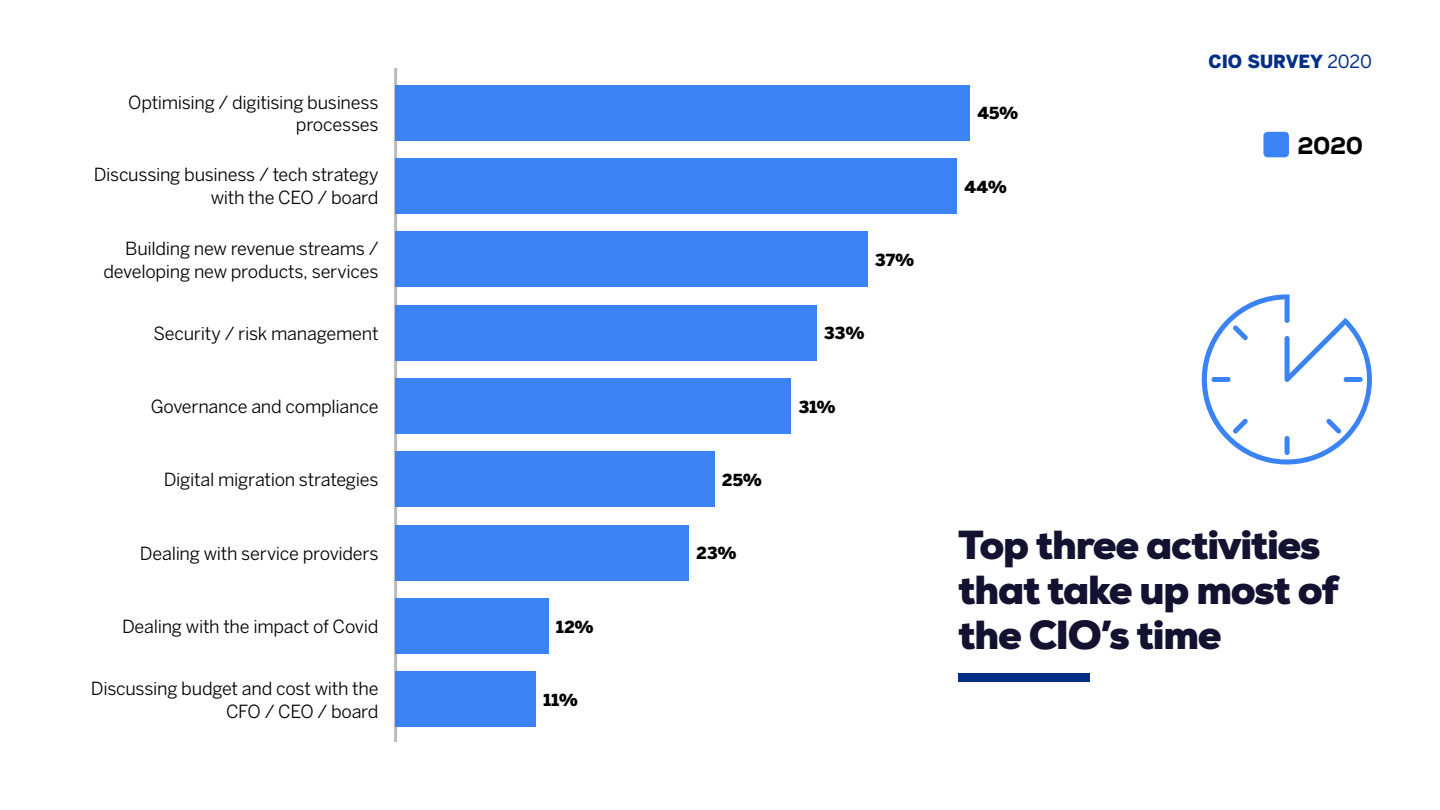
<style>
.page{position:relative;width:1440px;height:810px;background:#fff}
.page>*{position:absolute;margin:0;border:0;box-sizing:border-box;transform-origin:0 0}
.t1{font:900 40.5px/45px "Nexa";letter-spacing:-.035em;color:#131230}
.t2{font:800 24px "Nexa";color:#000}
.t3{font:18px/22.5px "Benton Sans";letter-spacing:-.015em;color:#000;text-align:right}
.t4{font:900 18px "Benton Sans";letter-spacing:-.005em;color:#002e87}
.t5{font:900 16.5px "Benton Sans";letter-spacing:.015em;color:#000}
.s1{font-weight:400}
</style>
<div class="page">
<div style="left:958px;top:673px;width:132px;height:8px;background:#002e87"></div>
<hr style="left:394px;top:68px;width:3px;height:674px;background:#bbb">
<div style="left:395px;top:85px;width:574px;height:55px;background:#3b83f4"></div>
<div style="left:395px;top:158px;width:562px;height:56px;background:#3b83f4"></div>
<div style="left:395px;top:232px;width:472px;height:55px;background:#3b83f4"></div>
<div style="left:395px;top:305px;width:421px;height:55px;background:#3b83f4"></div>
<div style="left:395px;top:378px;width:396px;height:56px;background:#3b83f4"></div>
<div style="left:395px;top:452px;width:319px;height:55px;background:#3b83f4"></div>
<div style="left:395px;top:525px;width:294px;height:55px;background:#3b83f4"></div>
<div style="left:395px;top:598px;width:154px;height:56px;background:#3b83f4"></div>
<div style="left:395px;top:672px;width:141px;height:55px;background:#3b83f4"></div>
<svg style="left:1201px;top:294px;width:171px;height:171px"></svg>
<div style="left:1263px;top:132px;width:25px;height:25px;background:#3b83f4;border-radius:4px"></div>
<p class="t3" style="left:128px;top:91px;width:252px">Optimising / digitising business processes</p>
<p class="t5" style="left:977px;top:103px;width:43px">45%</p>
<p class="t3" style="left:94px;top:163px;width:286px">Discussing business / tech strategy with the CEO / board</p>
<p class="t5" style="left:964px;top:177px;width:44px">44%</p>
<p class="t3" style="left:103px;top:237px;width:276px">Building new revenue streams / developing new products, services</p>
<p class="t5" style="left:875px;top:250px;width:41px">37%</p>
<p class="t3" style="left:153px;top:322px;width:227px">Security / risk management</p>
<p class="t5" style="left:824px;top:323px;width:42px">33%</p>
<p class="t3" style="left:151px;top:395px;width:229px">Governance and compliance</p>
<p class="t5" style="left:798px;top:397px;width:39px">31%</p>
<p class="t3" style="left:164px;top:468px;width:216px">Digital migration strategies</p>
<p class="t5" style="left:722px;top:470px;width:41px">25%</p>
<p class="t4" style="left:1208px;top:51px;width:165px">CIO SURVEY <span class="s1">2020</span></p>
<h2 class="t2" style="left:1297px;top:130px;width:67px">2020</h2>
<p class="t3" style="left:140px;top:542px;width:240px">Dealing with service providers</p>
<p class="t5" style="left:696px;top:543px;width:42px">23%</p>
<p class="t3" style="left:122px;top:615px;width:258px">Dealing with the impact of Covid</p>
<p class="t5" style="left:556px;top:617px;width:39px">12%</p>
<p class="t3" style="left:91px;top:677px;width:289px">Discussing budget and cost with the<br>CFO / CEO / board</p>
<p class="t5" style="left:543px;top:690px;width:36px">11%</p>
<h1 class="t1" style="left:958px;top:523px;width:382px">Top three activities that take up most of the CIO’s time</h1>
</div>
